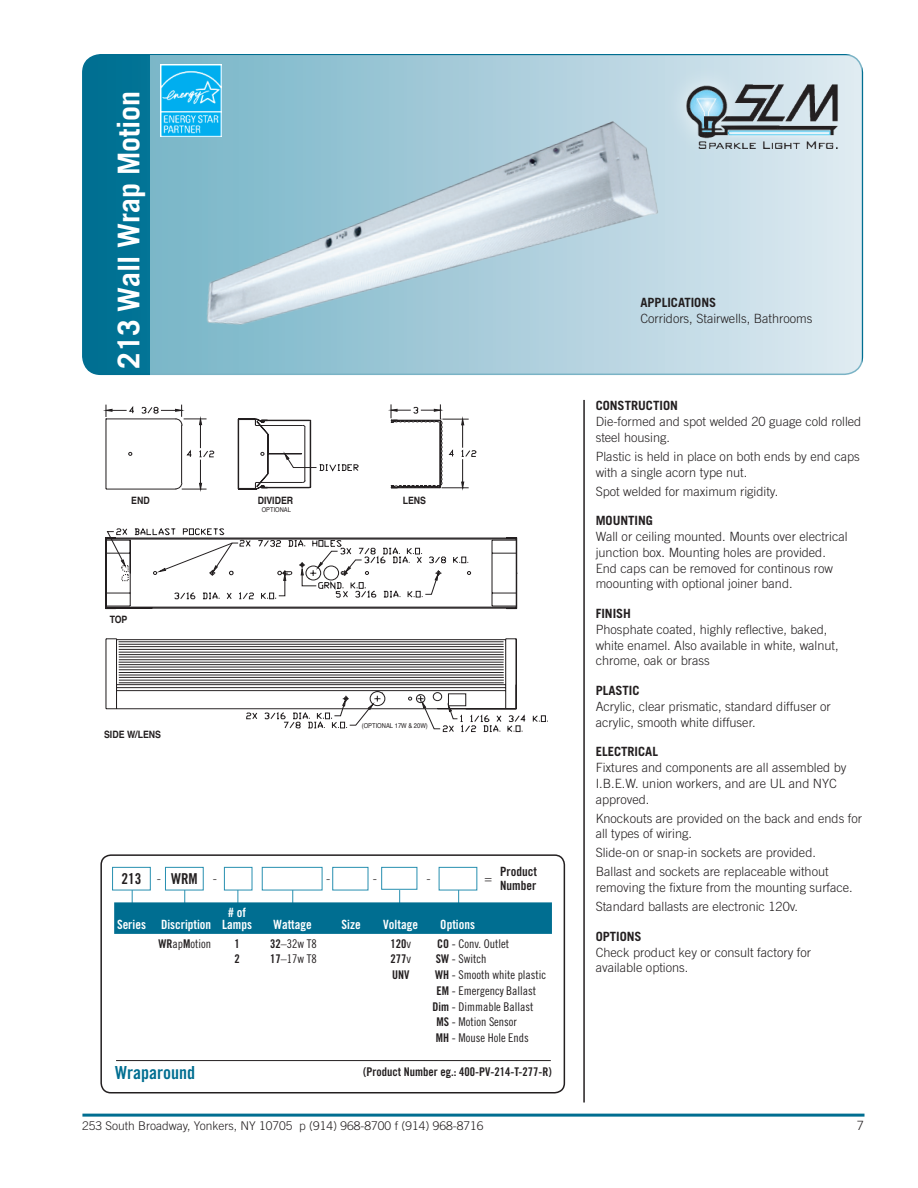
<style>
.page{position:relative;width:918px;height:1188px;background:#fff}
.page>*{position:absolute;margin:0;border:0;box-sizing:border-box;transform-origin:0 0}
.t1{font:700 30px "Trade Gothic";letter-spacing:-.005em;color:#fff}
.body{font:18px "Trade Gothic Bold Cond Twenty";color:#006e91}
.body-2{font:15px "Trade Gothic Bold Cond Twenty";color:#231f20}
.body-3{font:300 12.75px/15.8px "Trade Gothic";color:#231f20}
.subheads{font:700 12.75px "Trade Gothic";color:#231f20}
.key_chart_head{font:12.75px/12px "Trade Gothic Bold Cond Twenty";color:#fff}
.body-4{font:12.75px/13.5px "Trade Gothic Bold Cond Twenty";color:#231f20}
.body-5{font:12px "Trade Gothic Cond Eighteen";color:#231f20}
.t2{font:300 12px "Trade Gothic";color:#231f20}
.body-6{font:12px "Trade Gothic Bold Cond Twenty";color:#231f20}
.t3{font:700 10.2px "Helvetica";color:#231f20;scale:.86 1}
.t4{font:6.75px "Helvetica";color:#231f20;scale:.86 1}
.t5{font:6.6px "Helvetica";color:#231f20;scale:.86 1}
.s1{font-family:"Trade Gothic Bold Cond Twenty"}
.s2{font-family:"Trade Gothic Cond Eighteen"}
</style>
<div class="page">
<div style="left:83px;top:55px;width:779px;height:319px;background:#007294;border-radius:18px"></div>
<div style="left:150px;top:55px;width:711px;height:320px;background:linear-gradient(to right,#77b4c7,#dee9f1)"></div>
<hr style="left:82px;top:1114px;width:783px;height:3px;background:#006e91">
<hr style="left:583px;top:400px;width:2px;height:702px;background:#231f20">
<img style="left:655px;top:54px;width:201px;height:115px">
<img style="left:161px;top:64px;width:60px;height:73px">
<img style="left:172px;top:74px;width:504px;height:300px">
<svg style="left:103px;top:404px;width:445px;height:328px"></svg>
<div style="left:355px;top:496px;width:120px;height:22px;background:#fff"></div>
<div style="left:81px;top:495px;width:120px;height:22px;background:#fff"></div>
<div style="left:216px;top:496px;width:120px;height:24px;background:#fff"></div>
<div style="left:100px;top:854px;width:465px;height:239px;border:2px solid #231f20;border-radius:10px"></div>
<div style="left:112px;top:867px;width:39px;height:23px;border:1px solid #278fb0"></div>
<div style="left:165px;top:867px;width:39px;height:23px;border:1px solid #278fb0"></div>
<div style="left:224px;top:867px;width:28px;height:23px;border:1px solid #278fb0"></div>
<div style="left:262px;top:867px;width:60px;height:23px;border:1px solid #278fb0"></div>
<div style="left:332px;top:867px;width:36px;height:23px;border:1px solid #278fb0"></div>
<div style="left:381px;top:867px;width:36px;height:23px;border:1px solid #278fb0"></div>
<div style="left:439px;top:867px;width:38px;height:23px;border:1px solid #278fb0"></div>
<svg style="left:132px;top:890px;width:1px;height:12px"></svg>
<svg style="left:184px;top:890px;width:1px;height:12px"></svg>
<svg style="left:292px;top:890px;width:1px;height:12px"></svg>
<svg style="left:238px;top:890px;width:1px;height:12px"></svg>
<svg style="left:399px;top:890px;width:1px;height:12px"></svg>
<svg style="left:458px;top:890px;width:1px;height:12px"></svg>
<div style="left:114px;top:902px;width:438px;height:32px;background:#006e91"></div>
<hr style="left:116px;top:1060px;width:435px;height:1px;background:#231f20">
<p class="t1" style="left:110px;top:369px;width:279px;rotate:-90deg">213 Wall Wrap Motion</p>
<p class="t3" style="left:131px;top:493px;width:23px">END</p>
<p class="t3" style="left:403px;top:494px;width:29px">LENS</p>
<p class="t3" style="left:258px;top:494px;width:43px">DIVIDER</p>
<p class="t5" style="left:262px;top:506px;width:35px">OPTIONAL</p>
<p class="t3" style="left:110px;top:613px;width:22px">TOP</p>
<p class="t3" style="left:104px;top:727px;width:68px">SIDE W/LENS</p>
<p class="t4" style="left:362px;top:721px;width:78px">(OPTIONAL 17W &amp; 20W)</p>
<p class="body-2" style="left:121px;top:869px;width:21px">213</p>
<p class="body-3" style="left:157px;top:870px;width:6px">-</p>
<p class="body-2" style="left:171px;top:869px;width:28px">WRM</p>
<p class="body-3" style="left:213px;top:870px;width:6px">-</p>
<p class="body-3" style="left:326px;top:870px;width:6px">-</p>
<p class="body-3" style="left:373px;top:870px;width:6px">-</p>
<p class="body-3" style="left:426px;top:870px;width:6px">-</p>
<p class="body-3" style="left:485px;top:870px;width:9px">=</p>
<p class="body-4" style="left:500px;top:865px;width:38px">Product<br>Number</p>
<p class="key_chart_head" style="left:117px;top:906px;width:137px;text-indent:111px"># of<br>Series Discription Lamps</p>
<p class="key_chart_head" style="left:274px;top:918px;width:40px">Wattage</p>
<p class="key_chart_head" style="left:342px;top:918px;width:21px">Size</p>
<p class="key_chart_head" style="left:383px;top:918px;width:36px">Voltage</p>
<p class="key_chart_head" style="left:440px;top:918px;width:36px">Options</p>
<p class="body-5" style="left:158px;top:936px;width:54px"><span class="s1">WR</span>ap<span class="s1">M</span>otion</p>
<p class="body-6" style="left:235px;top:936px;width:7px">1</p>
<p class="body-5" style="left:270px;top:936px;width:48px"><span class="s1">32</span>–32w T8</p>
<p class="body-6" style="left:390px;top:936px;width:22px">120<span class="s2">v</span></p>
<p class="body-5" style="left:437px;top:936px;width:74px"><span class="s1">CO</span> - Conv. Outlet</p>
<p class="body-6" style="left:235px;top:952px;width:7px">2</p>
<p class="body-5" style="left:270px;top:952px;width:48px"><span class="s1">17</span>–17w T8</p>
<p class="body-6" style="left:390px;top:952px;width:22px">277<span class="s2">v</span></p>
<p class="body-5" style="left:436px;top:952px;width:52px"><span class="s1">SW</span> - Switch</p>
<p class="body-6" style="left:392px;top:968px;width:19px">UNV</p>
<p class="body-5" style="left:435px;top:968px;width:113px"><span class="s1">WH</span> - Smooth white plastic</p>
<p class="body-5" style="left:436px;top:983px;width:101px"><span class="s1">EM</span> - Emergency Ballast</p>
<p class="body-5" style="left:432px;top:999px;width:103px"><span class="s1">Dim</span> - Dimmable Ballast</p>
<p class="body-5" style="left:436px;top:1015px;width:82px"><span class="s1">MS</span> - Motion Sensor</p>
<p class="body-5" style="left:436px;top:1031px;width:95px"><span class="s1">MH</span> - Mouse Hole Ends</p>
<p class="body" style="left:115px;top:1062px;width:81px">Wraparound</p>
<p class="body-6" style="left:363px;top:1065px;width:190px">(Product Number eg.: 400-PV-214-T-277-R)</p>
<p class="subheads" style="left:640px;top:294px;width:77px">APPLICATIONS</p>
<p class="body-3" style="left:640px;top:310px;width:174px">Corridors, Stairwells, Bathrooms</p>
<p class="subheads" style="left:596px;top:398px;width:84px">CONSTRUCTION</p>
<p class="body-3" style="left:596px;top:414px;width:267px">Die-formed and spot welded 20 guage cold rolled steel housing.</p>
<p class="body-3" style="left:596px;top:448px;width:266px">Plastic is held in place on both ends by end caps with a single acorn type nut.</p>
<p class="body-3" style="left:596px;top:483px;width:184px">Spot welded for maximum rigidity.</p>
<p class="subheads" style="left:596px;top:513px;width:59px">MOUNTING</p>
<p class="body-3" style="left:596px;top:529px;width:253px">Wall or ceiling mounted. Mounts over electrical junction box. Mounting holes are provided.<br>End caps can be removed for continous row moounting with optional joiner band.</p>
<p class="subheads" style="left:596px;top:606px;width:37px">FINISH</p>
<p class="body-3" style="left:596px;top:621px;width:245px">Phosphate coated, highly reflective, baked, white enamel. Also available in white, walnut, chrome, oak or brass</p>
<p class="subheads" style="left:596px;top:683px;width:45px">PLASTIC</p>
<p class="body-3" style="left:596px;top:698px;width:237px">Acrylic, clear prismatic, standard diffuser or acrylic, smooth white diffuser.</p>
<p class="subheads" style="left:596px;top:744px;width:64px">ELECTRICAL</p>
<p class="body-3" style="left:596px;top:760px;width:252px">Fixtures and components are all assembled by<br>I.B.E.W. union workers, and are UL and NYC approved.</p>
<p class="body-3" style="left:596px;top:810px;width:268px">Knockouts are provided on the back and ends for all types of wiring.</p>
<p class="body-3" style="left:596px;top:845px;width:222px">Slide-on or snap-in sockets are provided.</p>
<p class="body-3" style="left:596px;top:864px;width:259px">Ballast and sockets are replaceable without removing the fixture from the mounting surface.</p>
<p class="body-3" style="left:596px;top:899px;width:204px">Standard ballasts are electronic 120v.</p>
<p class="subheads" style="left:596px;top:929px;width:48px">OPTIONS</p>
<p class="body-3" style="left:596px;top:944px;width:217px">Check product key or consult factory for available options.</p>
<p class="t2" style="left:82px;top:1119px;width:403px">253 South Broadway, Yonkers, NY 10705 p (914) 968-8700 f (914) 968-8716</p>
<p class="body-3" style="left:857px;top:1117px;width:9px">7</p>
</div>
